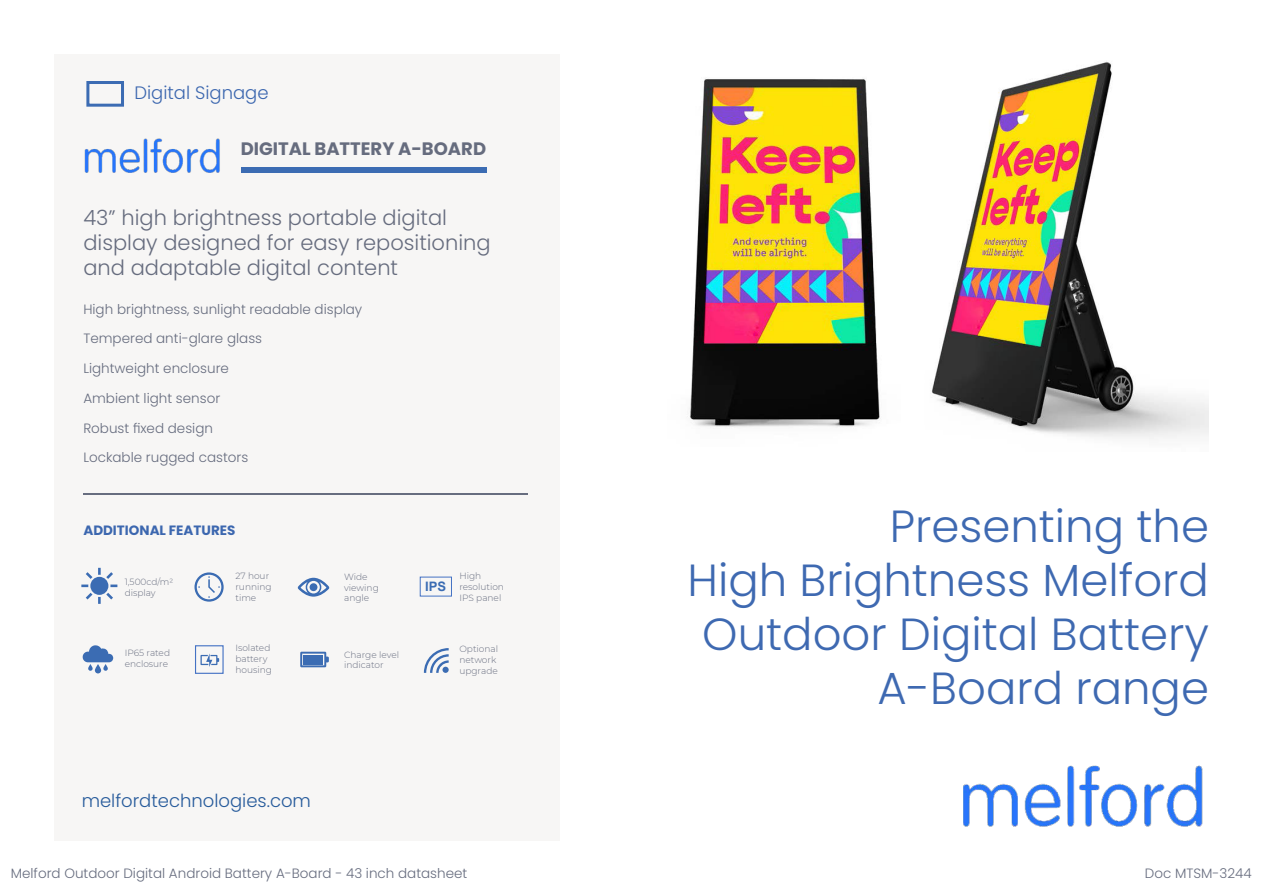
<style>
.page{position:relative;width:1263px;height:893px;background:#fff}
.page>*{position:absolute;margin:0;border:0;box-sizing:border-box;transform-origin:0 0}
.t1{font:300 45px/54px "Poppins";color:#3e69b1;text-align:right}
.t2{font:300 21px/25.2px "Poppins";color:#666c7e}
.t3{font:300 18px "Poppins";color:#275b9b}
.t4{font:700 18px "Poppins";color:#666c7e}
.t5{font:300 18px "Poppins";color:#3c67af}
.t6{font:300 13.5px/29.7px "Poppins";color:#676d7f}
.t7{font:700 13.5px "Poppins";color:#3c67af}
.t8{font:700 13.05px "Arial";color:#3b6cb3}
.t9{font:300 9px/10.8px "Montserrat";color:#676d7f}
</style>
<div class="page">
<div style="left:54px;top:54px;width:505px;height:786px;background:#f7f6f5"></div>
<img style="left:963px;top:765px;width:240px;height:62px">
<img style="left:84px;top:138px;width:136px;height:35px">
<div style="left:86px;top:81px;width:38px;height:26px;border:3px solid #3c6cb3"></div>
<div style="left:242px;top:167px;width:245px;height:6px;background:#3c6cb3"></div>
<hr style="left:83px;top:493px;width:445px;height:2px;background:#676d7f">
<svg style="left:424px;top:648px;width:25px;height:25px"></svg>
<div style="left:442px;top:667px;width:7px;height:6px;background:#3b6cb3;border-radius:50%"></div>
<svg style="left:298px;top:578px;width:31px;height:19px"></svg>
<div style="left:310px;top:583px;width:7px;height:8px;background:#3b6cb3;border-radius:50%"></div>
<svg style="left:300px;top:652px;width:29px;height:15px"></svg>
<div style="left:303px;top:655px;width:20px;height:9px;background:#3b6cb3"></div>
<svg style="left:194px;top:572px;width:30px;height:30px"></svg>
<div style="left:95px;top:664px;width:6px;height:9px;background:#3b6cb3;border-radius:3px"></div>
<svg style="left:82px;top:645px;width:31px;height:26px"></svg>
<div style="left:420px;top:577px;width:32px;height:19px;border:1px solid #4472c4"></div>
<svg style="left:200px;top:653px;width:19px;height:14px"></svg>
<div style="left:195px;top:645px;width:29px;height:29px;border:1px solid #4472c4"></div>
<img style="left:687px;top:79px;width:194px;height:348px">
<img style="left:931px;top:61px;width:278px;height:378px">
<svg style="left:81px;top:568px;width:36px;height:19px"></svg>
<svg style="left:86px;top:593px;width:27px;height:11px"></svg>
<div style="left:90px;top:577px;width:18px;height:18px;background:#3b6cb3;border-radius:50%"></div>
<h3 class="t5" style="left:134px;top:82px;width:136px">Digital Signage</h3>
<h3 class="t4" style="left:241px;top:138px;width:247px">DIGITAL BATTERY A-BOARD</h3>
<h2 class="t2" style="left:83px;top:205px;width:409px">43” high brightness portable digital display designed for easy repositioning and adaptable digital content</h2>
<p class="t6" style="left:83px;top:294px;width:280px">High brightness, sunlight readable display<br>Tempered anti-glare glass</p>
<p class="t6" style="left:83px;top:354px;width:147px">Lightweight enclosure<br>Ambient light sensor</p>
<p class="t6" style="left:83px;top:413px;width:166px">Robust fixed design<br>Lockable rugged castors</p>
<p class="t7" style="left:83px;top:522px;width:154px">ADDITIONAL FEATURES</p>
<p class="t9" style="left:125px;top:576px;width:50px">1,500cd/m2 display</p>
<p class="t9" style="left:235px;top:570px;width:38px">27 hour running time</p>
<p class="t9" style="left:344px;top:571px;width:36px">Wide viewing angle</p>
<p class="t9" style="left:459px;top:570px;width:46px">High resolution<br>IPS panel</p>
<p class="t8" style="left:425px;top:577px;width:23px">IPS</p>
<p class="t9" style="left:235px;top:642px;width:38px">Isolated battery housing</p>
<p class="t9" style="left:344px;top:649px;width:56px">Charge level indicator</p>
<p class="t9" style="left:125px;top:647px;width:47px">IP65 rated enclosure</p>
<p class="t9" style="left:459px;top:643px;width:40px">Optional network upgrade</p>
<h3 class="t3" style="left:82px;top:790px;width:231px">melfordtechnologies.com</h3>
<h1 class="t1" style="left:687px;top:499px;width:523px">Presenting the<br>High Brightness Melford<br>Outdoor Digital Battery<br>A-Board range</h1>
<p class="t6" style="left:11px;top:859px;width:458px">Melford Outdoor Digital Android Battery A-Board - 43 inch datasheet</p>
<p class="t6" style="left:1145px;top:859px;width:108px">Doc MTSM-3244</p>
</div>
